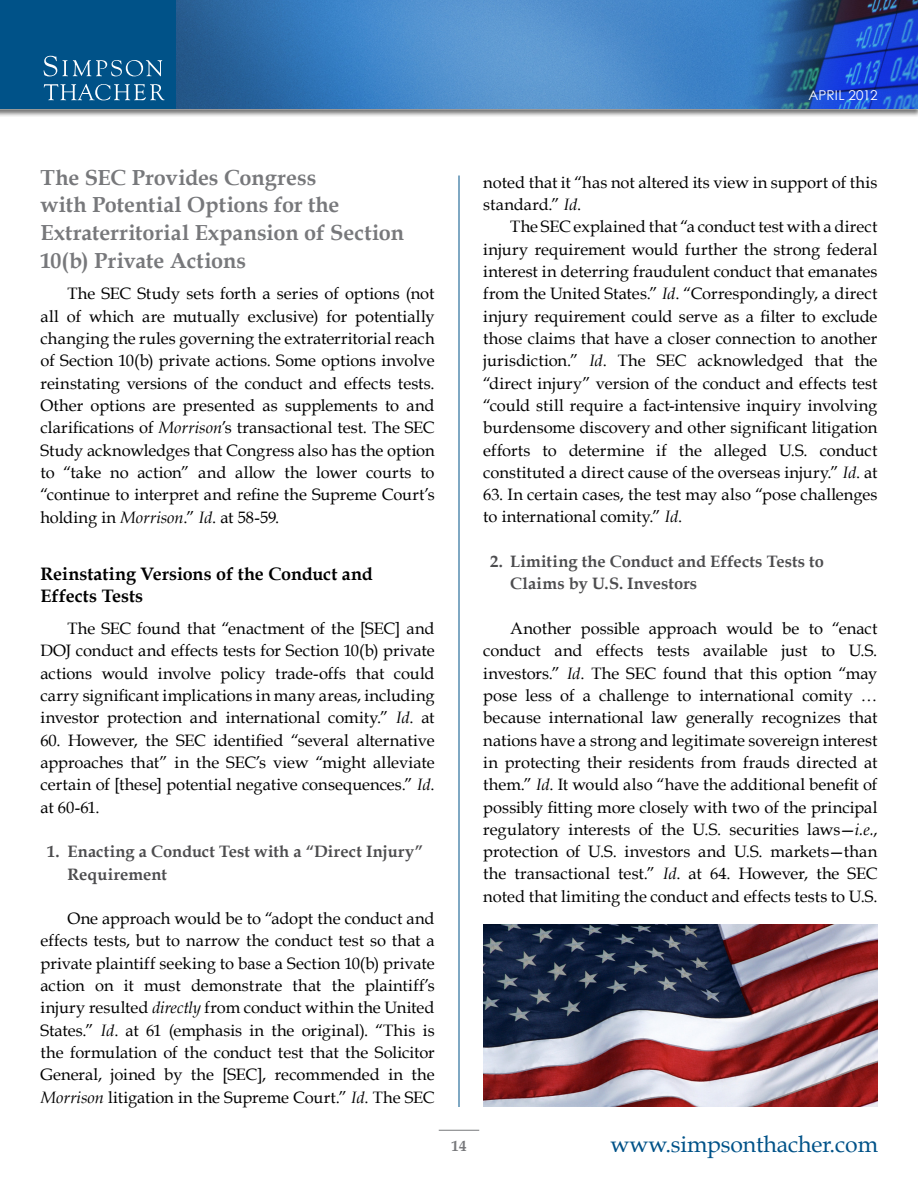
<style>
.page{position:relative;width:918px;height:1188px;background:#fff}
.page>*{position:absolute;margin:0;border:0;box-sizing:border-box;transform-origin:0 0}
.t1{font:22.95px "Book Antiqua";letter-spacing:-.005em;color:#005288}
.t2{font:700 21.75px/27.8px "Book Antiqua";letter-spacing:.005em;color:#77787b}
.t3{font:700 18px/21.8px "Book Antiqua";color:#000}
.t4{font:16.5px/22.4px "Book Antiqua";color:#000;text-align:justify}
.t5{font:700 16.5px/22.4px "Book Antiqua";letter-spacing:.01em;color:#4d4d4f}
.t6{font:700 15px "Book Antiqua";color:#77787b}
.t7{font:13.5px "Century Gothic";letter-spacing:-.005em;color:#fff}
.s1{font-style:italic}
</style>
<div class="page">
<img style="left:0;top:108px;width:918px;height:8px">
<img style="left:177px;top:0;width:741px;height:109px">
<div style="left:0;top:0;width:176px;height:109px;background:#005288"></div>
<svg style="left:44px;top:56px;width:118px;height:20px"></svg>
<svg style="left:44px;top:84px;width:121px;height:16px"></svg>
<hr style="left:459px;top:176px;width:1px;height:931px;background:#005288">
<hr style="left:439px;top:1130px;width:40px;height:1px;background:#77787b">
<img style="left:483px;top:925px;width:395px;height:182px">
<p class="t7" style="left:808px;top:87px;width:71px">April 2012</p>
<h2 class="t2" style="left:40px;top:164px;width:365px">The SEC Provides Congress<br>with Potential Options for the<br>Extraterritorial Expansion of Section<br>10(b) Private Actions</h2>
<p class="t4" style="left:41px;top:283px;width:396px;text-indent:27px">The SEC Study sets forth a series of options (not all of which are mutually exclusive) for potentially changing the rules governing the extraterritorial reach of Section 10(b) private actions. Some options involve reinstating versions of the conduct and effects tests.<br>Other options are presented as supplements to and clarifications of <span class="s1">Morrison</span>’s transactional test. The SEC Study acknowledges that Congress also has the option to “take no action” and allow the lower courts to “continue to interpret and refine the Supreme Court’s holding in <span class="s1">Morrison</span>.” <span class="s1">Id</span>. at 58-59.</p>
<p class="t3" style="left:40px;top:563px;width:334px">Reinstating Versions of the Conduct and<br>Effects Tests</p>
<p class="t4" style="left:41px;top:617px;width:396px;text-indent:27px">The SEC found that “enactment of the [SEC] and DOJ conduct and effects tests for Section 10(b) private actions would involve policy trade-offs that could carry significant implications in many areas, including investor protection and international comity.” <span class="s1">Id</span>. at</p>
<p class="t4" style="left:41px;top:729px;width:396px">60. However, the SEC identified “several alternative approaches that” in the SEC’s view “might alleviate certain of [these] potential negative consequences.” <span class="s1">Id</span>. at 60-61.</p>
<p class="t5" style="left:68px;top:841px;width:357px;text-indent:-20px">1. Enacting a Conduct Test with a “Direct Injury”<br>Requirement</p>
<p class="t4" style="left:41px;top:907px;width:396px;text-indent:27px">One approach would be to “adopt the conduct and effects tests, but to narrow the conduct test so that a private plaintiff seeking to base a Section 10(b) private action on it must demonstrate that the plaintiff’s injury resulted <span class="s1">directly</span> from conduct within the United States.” <span class="s1">Id</span>. at 61 (emphasis in the original). “This is the formulation of the conduct test that the Solicitor General, joined by the [SEC], recommended in the <span class="s1">Morrison</span> litigation in the Supreme Court.” <span class="s1">Id</span>. The SEC</p>
<p class="t4" style="left:483px;top:171px;width:396px">noted that it “has not altered its view in support of this standard.” <span class="s1">Id</span>.</p>
<p class="t4" style="left:483px;top:216px;width:396px;text-indent:27px">The SEC explained that “a conduct test with a direct injury requirement would further the strong federal interest in deterring fraudulent conduct that emanates from the United States.” <span class="s1">Id</span>. “Correspondingly, a direct injury requirement could serve as a filter to exclude those claims that have a closer connection to another jurisdiction.” <span class="s1">Id</span>. The SEC acknowledged that the “direct injury” version of the conduct and effects test “could still require a fact-intensive inquiry involving burdensome discovery and other significant litigation efforts to determine if the alleged U.S. conduct constituted a direct cause of the overseas injury.” <span class="s1">Id</span>. at</p>
<p class="t4" style="left:483px;top:483px;width:396px">63. In certain cases, the test may also “pose challenges to international comity.” <span class="s1">Id</span>.</p>
<p class="t5" style="left:510px;top:551px;width:315px;text-indent:-20px">2. Limiting the Conduct and Effects Tests to<br>Claims by U.S. Investors</p>
<p class="t4" style="left:483px;top:617px;width:396px;text-indent:27px">Another possible approach would be to “enact conduct and effects tests available just to U.S. investors.” <span class="s1">Id</span>. The SEC found that this option “may pose less of a challenge to international comity … because international law generally recognizes that nations have a strong and legitimate sovereign interest in protecting their residents from frauds directed at them.” <span class="s1">Id</span>. It would also “have the additional benefit of possibly fitting more closely with two of the principal regulatory interests of the U.S. securities laws—<span class="s1">i.e.</span>, protection of U.S. investors and U.S. markets—than the transactional test.” <span class="s1">Id</span>. at 64. However, the SEC noted that limiting the conduct and effects tests to U.S.</p>
<p class="t6" style="left:452px;top:1137px;width:16px">14</p>
<h1 class="t1" style="left:610px;top:1130px;width:269px">www.simpsonthacher.com</h1>
</div>
